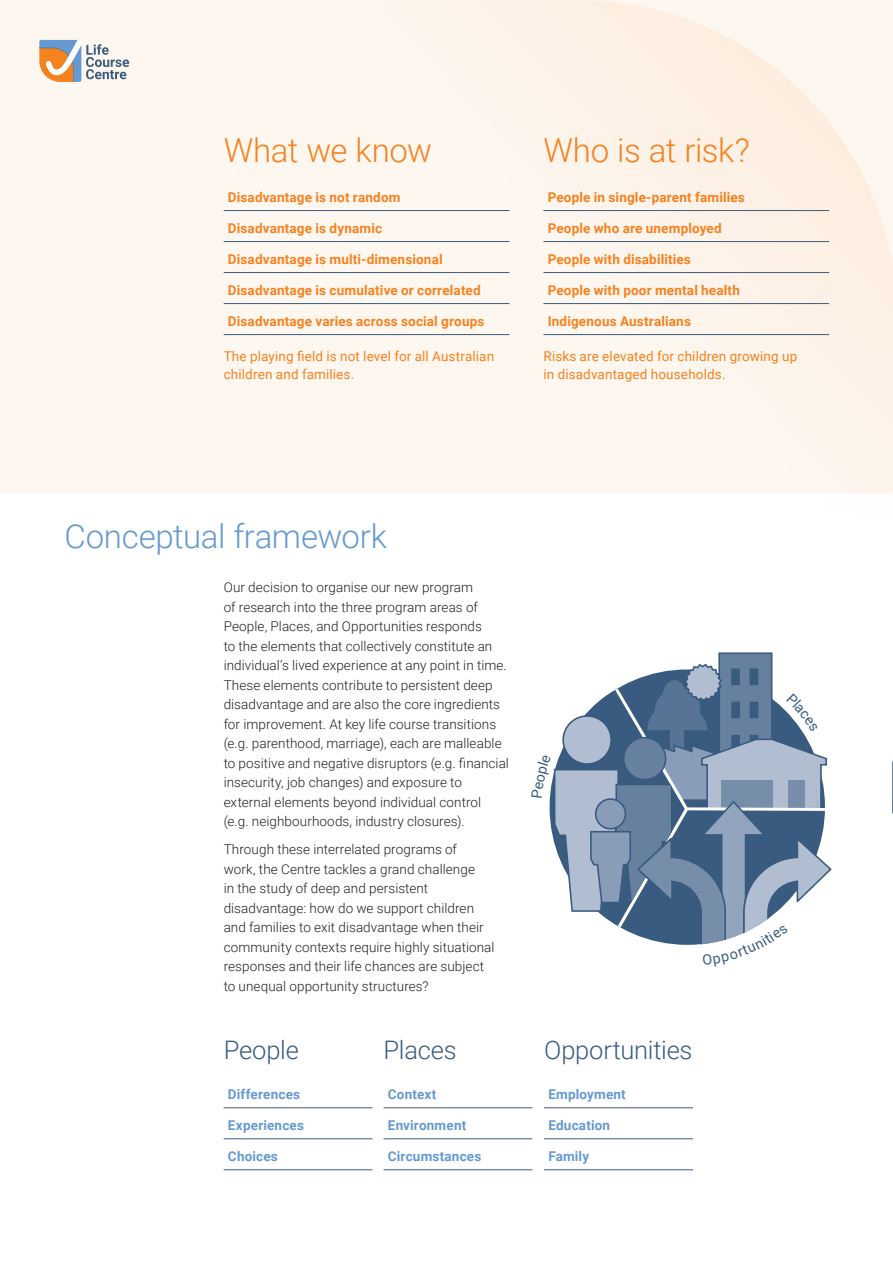
<style>
.page{position:relative;width:893px;height:1263px;background:#fff}
.page>*{position:absolute;margin:0;border:0;box-sizing:border-box;transform-origin:0 0}
.Paragraph_Style_1{font:300 33px "Roboto";letter-spacing:-.01em;color:#f58220}
.Paragraph_Style_2{font:300 33px "Roboto";letter-spacing:-.01em;color:#6599d1}
.Paragraph_Style_1-2{font:300 25.5px "Roboto";letter-spacing:-.01em;color:#395b7f}
.Paragraph_Style_1-3{font:300 13.5px/19.5px "Roboto";letter-spacing:.005em;color:#231f20}
.Paragraph_Style_5{font:700 13.5px "Roboto";letter-spacing:.01em;color:#f58220}
.Paragraph_Style_1-4{font:13.5px/18px "Roboto";letter-spacing:.01em;color:#f58220}
.Paragraph_Style_5-2{font:700 13.5px "Roboto";letter-spacing:.015em;color:#6599d1}
</style>
<div class="page">
<div style="left:0;top:0;width:893px;height:492px;background:#fef7f0"></div>
<hr style="left:224px;top:210px;width:285px;height:1px;background:#395b7f">
<hr style="left:224px;top:241px;width:285px;height:1px;background:#395b7f">
<hr style="left:224px;top:272px;width:285px;height:1px;background:#395b7f">
<hr style="left:224px;top:303px;width:285px;height:1px;background:#395b7f">
<hr style="left:224px;top:334px;width:285px;height:1px;background:#395b7f">
<hr style="left:224px;top:1107px;width:148px;height:1px;background:#395b7f">
<hr style="left:224px;top:1138px;width:148px;height:1px;background:#395b7f">
<hr style="left:224px;top:1169px;width:148px;height:1px;background:#395b7f">
<hr style="left:384px;top:1107px;width:148px;height:1px;background:#395b7f">
<hr style="left:384px;top:1138px;width:148px;height:1px;background:#395b7f">
<hr style="left:384px;top:1169px;width:148px;height:1px;background:#395b7f">
<hr style="left:544px;top:1107px;width:149px;height:1px;background:#395b7f">
<hr style="left:544px;top:1138px;width:149px;height:1px;background:#395b7f">
<hr style="left:544px;top:1169px;width:149px;height:1px;background:#395b7f">
<svg style="left:39px;top:40px;width:90px;height:42px"></svg>
<svg style="left:892px;top:761px;width:1px;height:53px"></svg>
<div style="left:718px;top:652px;width:54px;height:114px;background:#6780a0;border:2px solid #395b7f"></div>
<svg style="left:384px;top:0;width:509px;height:493px"></svg>
<svg style="left:549px;top:663px;width:283px;height:282px"></svg>
<p class="Paragraph_Style_1" style="left:224px;top:127px;width:210px">What we know</p>
<p class="Paragraph_Style_5" style="left:228px;top:187px;width:174px">Disadvantage is not random</p>
<p class="Paragraph_Style_5" style="left:228px;top:218px;width:156px">Disadvantage is dynamic</p>
<p class="Paragraph_Style_5" style="left:228px;top:249px;width:216px">Disadvantage is multi-dimensional</p>
<p class="Paragraph_Style_5" style="left:228px;top:280px;width:254px">Disadvantage is cumulative or correlated</p>
<p class="Paragraph_Style_5" style="left:228px;top:311px;width:258px">Disadvantage varies across social groups</p>
<p class="Paragraph_Style_1-4" style="left:224px;top:346px;width:272px">The playing field is not level for all Australian children and families.</p>
<p class="Paragraph_Style_1" style="left:543px;top:127px;width:208px">Who is at risk?</p>
<p class="Paragraph_Style_5" style="left:548px;top:187px;width:199px">People in single-parent families</p>
<p class="Paragraph_Style_5" style="left:548px;top:218px;width:175px">People who are unemployed</p>
<p class="Paragraph_Style_5" style="left:548px;top:249px;width:145px">People with disabilities</p>
<p class="Paragraph_Style_5" style="left:548px;top:280px;width:194px">People with poor mental health</p>
<p class="Paragraph_Style_5" style="left:548px;top:311px;width:145px">Indigenous Australians</p>
<p class="Paragraph_Style_1-4" style="left:543px;top:346px;width:255px">Risks are elevated for children growing up in disadvantaged households.</p>
<p class="Paragraph_Style_2" style="left:64px;top:513px;width:324px">Conceptual framework</p>
<p class="Paragraph_Style_1-3" style="left:224px;top:577px;width:287px">Our decision to organise our new program<br>of research into the three program areas of People, Places, and Opportunities responds<br>to the elements that collectively constitute an individual’s lived experience at any point in time.<br>These elements contribute to persistent deep disadvantage and are also the core ingredients for improvement. At key life course transitions (e.g. parenthood, marriage), each are malleable to positive and negative disruptors (e.g. financial insecurity, job changes) and exposure to external elements beyond individual control (e.g. neighbourhoods, industry closures).</p>
<p class="Paragraph_Style_1-3" style="left:224px;top:839px;width:272px">Through these interrelated programs of<br>work, the Centre tackles a grand challenge<br>in the study of deep and persistent disadvantage: how do we support children and families to exit disadvantage when their community contexts require highly situational responses and their life chances are subject to unequal opportunity structures?</p>
<p class="Paragraph_Style_1-2" style="left:224px;top:1032px;width:77px">People</p>
<p class="Paragraph_Style_5-2" style="left:228px;top:1085px;width:74px">Differences</p>
<p class="Paragraph_Style_5-2" style="left:228px;top:1116px;width:78px">Experiences</p>
<p class="Paragraph_Style_5-2" style="left:228px;top:1147px;width:51px">Choices</p>
<p class="Paragraph_Style_1-2" style="left:384px;top:1032px;width:75px">Places</p>
<p class="Paragraph_Style_5-2" style="left:388px;top:1085px;width:50px">Context</p>
<p class="Paragraph_Style_5-2" style="left:388px;top:1116px;width:80px">Environment</p>
<p class="Paragraph_Style_5-2" style="left:388px;top:1147px;width:95px">Circumstances</p>
<p class="Paragraph_Style_1-2" style="left:544px;top:1032px;width:150px">Opportunities</p>
<p class="Paragraph_Style_5-2" style="left:548px;top:1085px;width:79px">Employment</p>
<p class="Paragraph_Style_5-2" style="left:548px;top:1116px;width:63px">Education</p>
<p class="Paragraph_Style_5-2" style="left:548px;top:1147px;width:42px">Family</p>
</div>
